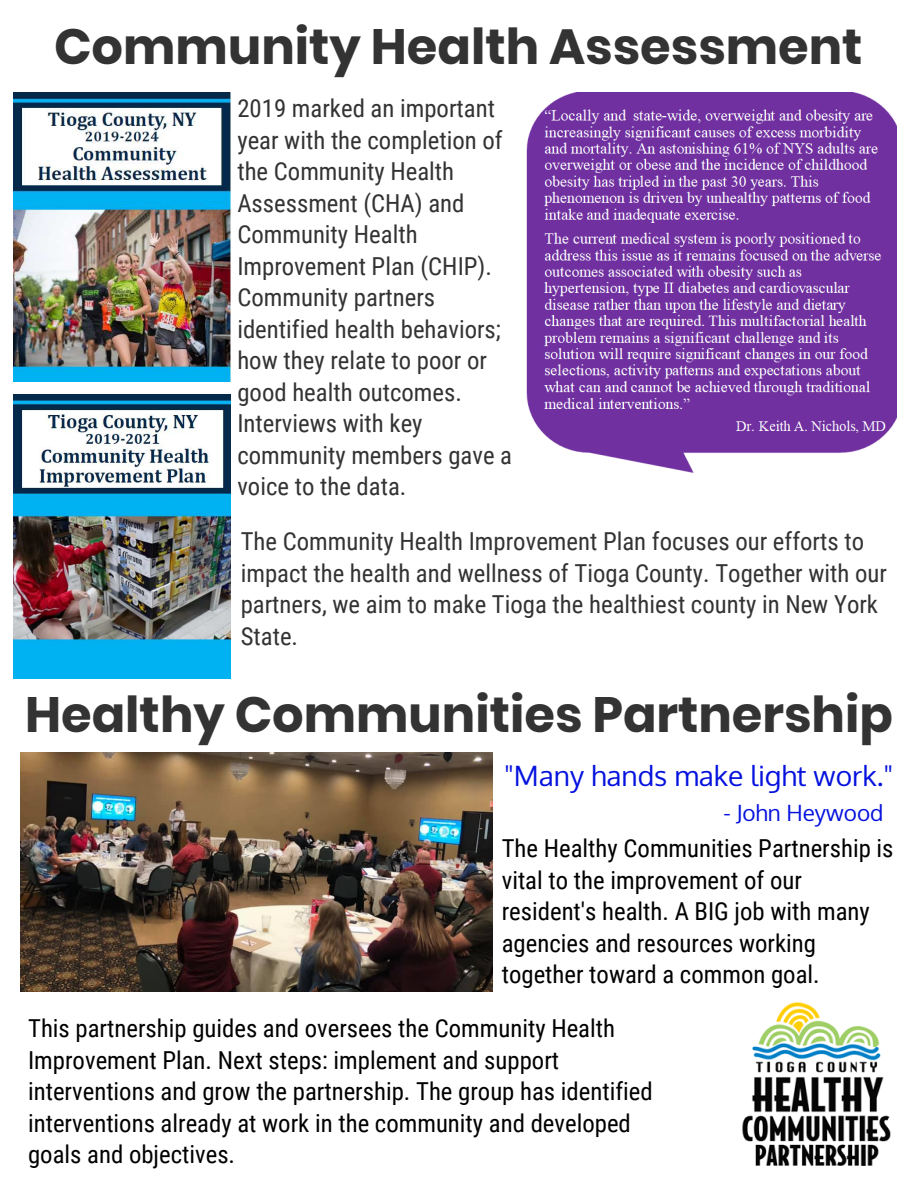
<style>
.page{position:relative;width:918px;height:1188px;background:#fff}
.page>*{position:absolute;margin:0;border:0;box-sizing:border-box;transform-origin:0 0}
.t1{font:700 49.5px "Poppins";color:#333}
.t2{font:28.2px "Oxygen";color:#0512de}
.t3{font:24.75px/31.5px "Roboto Condensed";color:#333}
.t4{font:24.75px/31.5px "Roboto Condensed";color:#000}
.t5{font:22.5px "Oxygen";color:#0512de}
</style>
<div class="page">
<img style="left:14px;top:92px;width:217px;height:289px">
<img style="left:14px;top:395px;width:217px;height:283px">
<img style="left:20px;top:753px;width:473px;height:238px">
<img style="left:526px;top:92px;width:371px;height:381px">
<img style="left:742px;top:1002px;width:149px;height:164px">
<h1 class="t1" style="left:54px;top:18px;width:810px">Community Health Assessment</h1>
<p class="t3" style="left:237px;top:92px;width:276px">2019 marked an important year with the completion of the Community Health<br>Assessment (CHA) and<br>Community Health<br>Improvement Plan (CHIP).<br>Community partners identified health behaviors; how they relate to poor or good health outcomes.<br>Interviews with key community members gave a voice to the data.</p>
<p class="t3" style="left:241px;top:525px;width:648px">The Community Health Improvement Plan focuses our efforts to impact the health and wellness of Tioga County. Together with our partners, we aim to make Tioga the healthiest county in New York State.</p>
<h1 class="t1" style="left:25px;top:686px;width:869px">Healthy Communities Partnership</h1>
<p class="t2" style="left:504px;top:757px;width:391px">"Many hands make light work."</p>
<p class="t5" style="left:723px;top:798px;width:162px">- John Heywood</p>
<p class="t4" style="left:502px;top:832px;width:393px">The Healthy Communities Partnership is vital to the improvement of our resident's health. A BIG job with many agencies and resources working together toward a common goal.</p>
<p class="t4" style="left:28px;top:1012px;width:626px">This partnership guides and oversees the Community Health Improvement Plan. Next steps: implement and support interventions and grow the partnership. The group has identified interventions already at work in the community and developed goals and objectives.</p>
</div>
